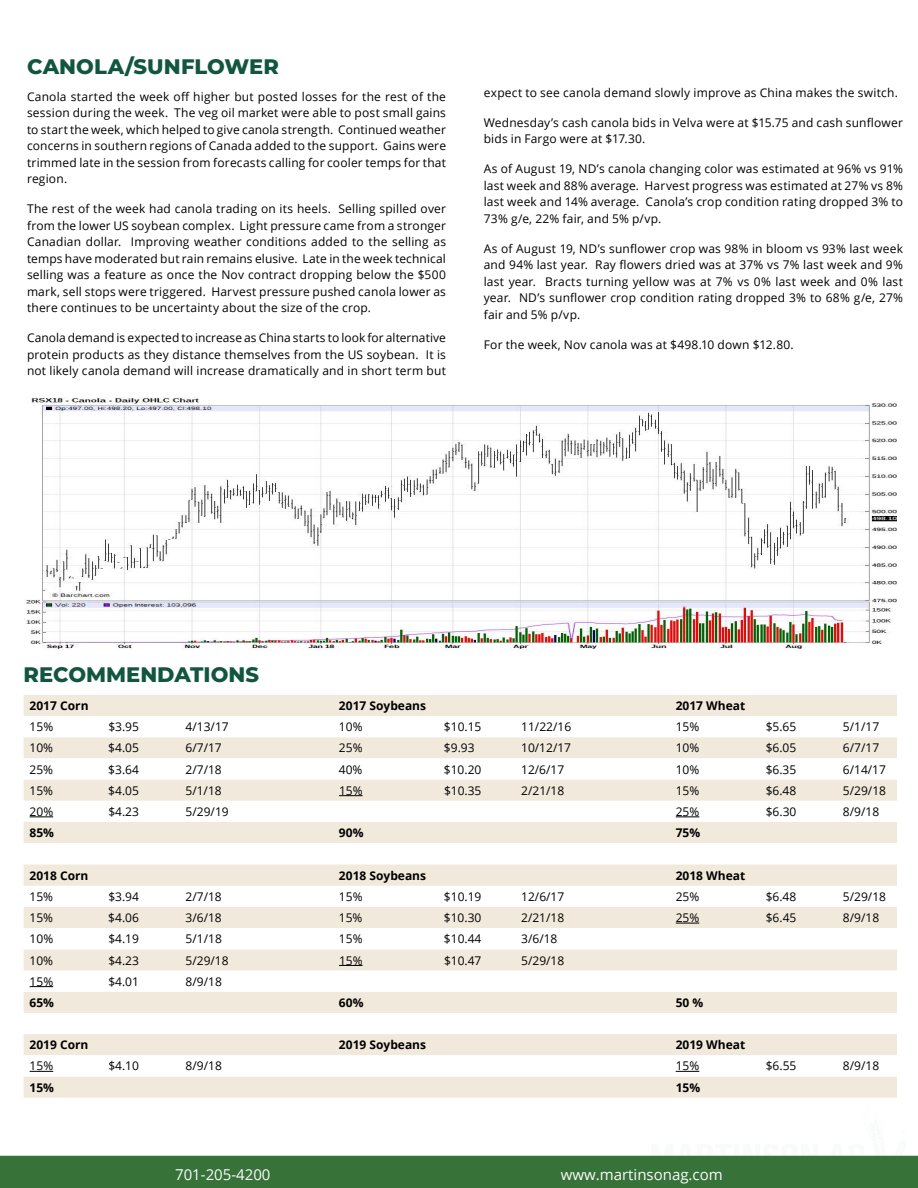
<style>
.page{position:relative;width:918px;height:1188px;background:#fff}
.page>*{position:absolute;margin:0;border:0;box-sizing:border-box;transform-origin:0 0}
.t1{font:800 21px "Montserrat";color:#125640}
.t2{font:15px "Open Sans";color:#fbfbfb}
.t3{font:12px/16.5px "Open Sans";letter-spacing:.015em;color:#000;text-align:justify}
.t4{font:700 12px "Open Sans";color:#000}
</style>
<div class="page">
<img style="left:26px;top:397px;width:871px;height:253px">
<div style="left:24px;top:695px;width:873px;height:403px;background:#f1e9db"></div>
<svg style="left:24px;top:716px;width:873px;height:360px"></svg>
<svg style="left:339px;top:795px;width:24px;height:1px"></svg>
<svg style="left:30px;top:817px;width:23px;height:1px"></svg>
<svg style="left:676px;top:817px;width:23px;height:1px"></svg>
<svg style="left:676px;top:923px;width:23px;height:1px"></svg>
<svg style="left:339px;top:965px;width:24px;height:1px"></svg>
<svg style="left:30px;top:986px;width:23px;height:1px"></svg>
<svg style="left:30px;top:1071px;width:23px;height:1px"></svg>
<svg style="left:676px;top:1071px;width:23px;height:1px"></svg>
<div style="left:1px;top:1157px;width:916px;height:30px;background:#377239"></div>
<div style="left:0;top:1156px;width:918px;height:32px;border:2px solid #377239"></div>
<h1 class="t1" style="left:27px;top:51px;width:254px">CANOLA/SUNFLOWER</h1>
<p class="t3" style="left:27px;top:88px;width:421px">Canola started the week off higher but posted losses for the rest of the session during the week. The veg oil market were able to post small gains to start the week, which helped to give canola strength. Continued weather concerns in southern regions of Canada added to the support. Gains were trimmed late in the session from forecasts calling for cooler temps for that region.</p>
<p class="t3" style="left:27px;top:200px;width:421px">The rest of the week had canola trading on its heels. Selling spilled over from the lower US soybean complex. Light pressure came from a stronger Canadian dollar. Improving weather conditions added to the selling as temps have moderated but rain remains elusive. Late in the week technical selling was a feature as once the Nov contract dropping below the $500 mark, sell stops were triggered. Harvest pressure pushed canola lower as there continues to be uncertainty about the size of the crop.</p>
<p class="t3" style="left:27px;top:329px;width:421px">Canola demand is expected to increase as China starts to look for alternative protein products as they distance themselves from the US soybean. It is not likely canola demand will increase dramatically and in short term but</p>
<p class="t3" style="left:484px;top:84px;width:416px">expect to see canola demand slowly improve as China makes the switch.</p>
<p class="t3" style="left:484px;top:114px;width:421px">Wednesday’s cash canola bids in Velva were at $15.75 and cash sunflower bids in Fargo were at $17.30.</p>
<p class="t3" style="left:484px;top:161px;width:421px">As of August 19, ND’s canola changing color was estimated at 96% vs 91% last week and 88% average. Harvest progress was estimated at 27% vs 8% last week and 14% average. Canola’s crop condition rating dropped 3% to 73% g/e, 22% fair, and 5% p/vp.</p>
<p class="t3" style="left:484px;top:240px;width:421px">As of August 19, ND’s sunflower crop was 98% in bloom vs 93% last week and 94% last year. Ray flowers dried was at 37% vs 7% last week and 9% last year. Bracts turning yellow was at 7% vs 0% last week and 0% last year. ND’s sunflower crop condition rating dropped 3% to 68% g/e, 27% fair and 5% p/vp.</p>
<p class="t3" style="left:484px;top:336px;width:312px">For the week, Nov canola was at $498.10 down $12.80.</p>
<h1 class="t1" style="left:24px;top:659px;width:237px">RECOMMENDATIONS</h1>
<p class="t4" style="left:30px;top:697px;width:60px">2017 Corn</p>
<p class="t4" style="left:339px;top:697px;width:89px">2017 Soybeans</p>
<p class="t4" style="left:676px;top:697px;width:71px">2017 Wheat</p>
<p class="t3" style="left:30px;top:718px;width:25px">15%</p>
<p class="t3" style="left:108px;top:718px;width:32px">$3.95</p>
<p class="t3" style="left:186px;top:718px;width:45px">4/13/17</p>
<p class="t3" style="left:339px;top:718px;width:25px">10%</p>
<p class="t3" style="left:444px;top:718px;width:39px">$10.15</p>
<p class="t3" style="left:521px;top:718px;width:51px">11/22/16</p>
<p class="t3" style="left:676px;top:718px;width:25px">15%</p>
<p class="t3" style="left:766px;top:718px;width:32px">$5.65</p>
<p class="t3" style="left:843px;top:718px;width:38px">5/1/17</p>
<p class="t3" style="left:30px;top:740px;width:25px">10%</p>
<p class="t3" style="left:108px;top:740px;width:32px">$4.05</p>
<p class="t3" style="left:186px;top:740px;width:38px">6/7/17</p>
<p class="t3" style="left:339px;top:740px;width:25px">25%</p>
<p class="t3" style="left:444px;top:740px;width:32px">$9.93</p>
<p class="t3" style="left:521px;top:740px;width:51px">10/12/17</p>
<p class="t3" style="left:676px;top:740px;width:25px">10%</p>
<p class="t3" style="left:766px;top:740px;width:32px">$6.05</p>
<p class="t3" style="left:843px;top:740px;width:38px">6/7/17</p>
<p class="t3" style="left:30px;top:761px;width:25px">25%</p>
<p class="t3" style="left:108px;top:761px;width:32px">$3.64</p>
<p class="t3" style="left:186px;top:761px;width:38px">2/7/18</p>
<p class="t3" style="left:339px;top:761px;width:25px">40%</p>
<p class="t3" style="left:444px;top:761px;width:39px">$10.20</p>
<p class="t3" style="left:521px;top:761px;width:45px">12/6/17</p>
<p class="t3" style="left:676px;top:761px;width:25px">10%</p>
<p class="t3" style="left:766px;top:761px;width:32px">$6.35</p>
<p class="t3" style="left:843px;top:761px;width:45px">6/14/17</p>
<p class="t3" style="left:30px;top:782px;width:25px">15%</p>
<p class="t3" style="left:108px;top:782px;width:32px">$4.05</p>
<p class="t3" style="left:186px;top:782px;width:38px">5/1/18</p>
<p class="t3" style="left:339px;top:782px;width:25px">15%</p>
<p class="t3" style="left:444px;top:782px;width:39px">$10.35</p>
<p class="t3" style="left:521px;top:782px;width:45px">2/21/18</p>
<p class="t3" style="left:676px;top:782px;width:25px">15%</p>
<p class="t3" style="left:766px;top:782px;width:32px">$6.48</p>
<p class="t3" style="left:843px;top:782px;width:45px">5/29/18</p>
<p class="t3" style="left:30px;top:803px;width:25px">20%</p>
<p class="t3" style="left:108px;top:803px;width:32px">$4.23</p>
<p class="t3" style="left:186px;top:803px;width:45px">5/29/19</p>
<p class="t3" style="left:676px;top:803px;width:25px">25%</p>
<p class="t3" style="left:766px;top:803px;width:32px">$6.30</p>
<p class="t3" style="left:843px;top:803px;width:38px">8/9/18</p>
<p class="t4" style="left:30px;top:824px;width:26px">85%</p>
<p class="t4" style="left:339px;top:824px;width:26px">90%</p>
<p class="t4" style="left:676px;top:824px;width:26px">75%</p>
<p class="t4" style="left:30px;top:867px;width:60px">2018 Corn</p>
<p class="t4" style="left:339px;top:867px;width:89px">2018 Soybeans</p>
<p class="t4" style="left:676px;top:867px;width:71px">2018 Wheat</p>
<p class="t3" style="left:30px;top:888px;width:25px">15%</p>
<p class="t3" style="left:108px;top:888px;width:32px">$3.94</p>
<p class="t3" style="left:186px;top:888px;width:38px">2/7/18</p>
<p class="t3" style="left:339px;top:888px;width:25px">15%</p>
<p class="t3" style="left:444px;top:888px;width:39px">$10.19</p>
<p class="t3" style="left:521px;top:888px;width:45px">12/6/17</p>
<p class="t3" style="left:676px;top:888px;width:25px">25%</p>
<p class="t3" style="left:766px;top:888px;width:32px">$6.48</p>
<p class="t3" style="left:843px;top:888px;width:45px">5/29/18</p>
<p class="t3" style="left:30px;top:909px;width:25px">15%</p>
<p class="t3" style="left:108px;top:909px;width:32px">$4.06</p>
<p class="t3" style="left:186px;top:909px;width:38px">3/6/18</p>
<p class="t3" style="left:339px;top:909px;width:25px">15%</p>
<p class="t3" style="left:444px;top:909px;width:39px">$10.30</p>
<p class="t3" style="left:521px;top:909px;width:45px">2/21/18</p>
<p class="t3" style="left:676px;top:909px;width:25px">25%</p>
<p class="t3" style="left:766px;top:909px;width:32px">$6.45</p>
<p class="t3" style="left:843px;top:909px;width:38px">8/9/18</p>
<p class="t3" style="left:30px;top:930px;width:25px">10%</p>
<p class="t3" style="left:108px;top:930px;width:32px">$4.19</p>
<p class="t3" style="left:186px;top:930px;width:38px">5/1/18</p>
<p class="t3" style="left:339px;top:930px;width:25px">15%</p>
<p class="t3" style="left:444px;top:930px;width:39px">$10.44</p>
<p class="t3" style="left:521px;top:930px;width:38px">3/6/18</p>
<p class="t3" style="left:30px;top:952px;width:25px">10%</p>
<p class="t3" style="left:108px;top:952px;width:32px">$4.23</p>
<p class="t3" style="left:186px;top:952px;width:45px">5/29/18</p>
<p class="t3" style="left:339px;top:952px;width:25px">15%</p>
<p class="t3" style="left:444px;top:952px;width:39px">$10.47</p>
<p class="t3" style="left:521px;top:952px;width:45px">5/29/18</p>
<p class="t3" style="left:30px;top:973px;width:25px">15%</p>
<p class="t3" style="left:108px;top:973px;width:32px">$4.01</p>
<p class="t3" style="left:186px;top:973px;width:38px">8/9/18</p>
<p class="t4" style="left:30px;top:994px;width:26px">65%</p>
<p class="t4" style="left:339px;top:994px;width:26px">60%</p>
<p class="t4" style="left:676px;top:994px;width:29px">50 %</p>
<p class="t4" style="left:30px;top:1036px;width:60px">2019 Corn</p>
<p class="t4" style="left:339px;top:1036px;width:89px">2019 Soybeans</p>
<p class="t4" style="left:676px;top:1036px;width:71px">2019 Wheat</p>
<p class="t3" style="left:30px;top:1058px;width:25px">15%</p>
<p class="t3" style="left:108px;top:1058px;width:32px">$4.10</p>
<p class="t3" style="left:186px;top:1058px;width:38px">8/9/18</p>
<p class="t3" style="left:676px;top:1058px;width:25px">15%</p>
<p class="t3" style="left:766px;top:1058px;width:32px">$6.55</p>
<p class="t3" style="left:843px;top:1058px;width:38px">8/9/18</p>
<p class="t4" style="left:30px;top:1079px;width:26px">15%</p>
<p class="t4" style="left:676px;top:1079px;width:26px">15%</p>
<p class="t2" style="left:175px;top:1165px;width:97px">701-205-4200</p>
<p class="t2" style="left:561px;top:1165px;width:163px">www.martinsonag.com</p>
</div>
